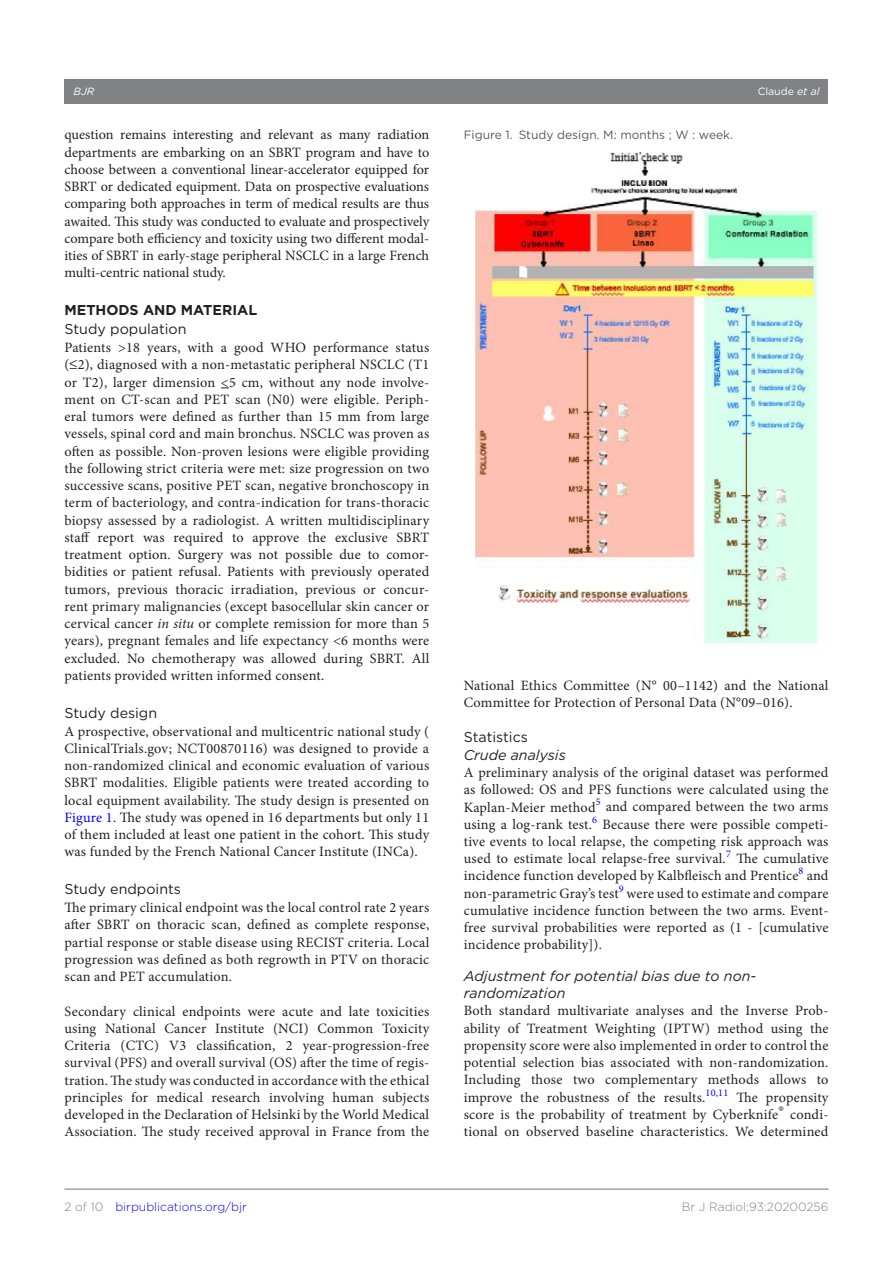
<style>
.page{position:relative;width:893px;height:1263px;background:#fff}
.page>*{position:absolute;margin:0;border:0;box-sizing:border-box;transform-origin:0 0}
.t1{font:14.25px/17.2px "Minion Pro";letter-spacing:.01em;color:#231f20;text-align:justify}
.t2{font:italic 14.25px/17.2px "Gotham";color:#231f20}
.t3{font:14.25px "Gotham";color:#231f20}
.t4{font:700 14.25px "Gotham";color:#231f20}
.t5{font:12px "Gotham";color:#57585a}
.t6{font:300 12px "Gotham";color:#00f}
.t7{font:300 12px "Gotham";color:#808285}
.t8{font:10.5px "Gotham";color:#fff}
.t9{font:italic 10.5px "Gotham";color:#fff}
.s1{font-style:italic}
.s2{color:#00f}
.s3{color:#808285}
</style>
<div class="page">
<hr style="left:64px;top:1188px;width:764px;height:2px;background:#808285">
<div style="left:64px;top:79px;width:764px;height:24px;background:#808285"></div>
<img style="left:475px;top:153px;width:342px;height:489px">
<p class="t9" style="left:74px;top:85px;width:22px">BJR</p>
<p class="t8" style="left:758px;top:85px;width:63px">Claude <span class="s1">et al</span></p>
<p class="t1" style="left:64px;top:126px;width:366px">question remains interesting and relevant as many radiation departments are embarking on an SBRT program and have to choose between a conventional linear-accelerator equipped for SBRT or dedicated equipment. Data on prospective evaluations comparing both approaches in term of medical results are thus awaited. This study was conducted to evaluate and prospectively compare both efficiency and toxicity using two different modal&shy;ities of SBRT in early-stage peripheral NSCLC in a large French multi-centric national study.</p>
<p class="t4" style="left:64px;top:300px;width:194px">METHODS AND MATERIAL</p>
<p class="t3" style="left:64px;top:320px;width:124px">Study population</p>
<p class="t1" style="left:64px;top:339px;width:366px">Patients &gt;18 years, with a good WHO performance status (≤2), diagnosed with a non-metastatic peripheral NSCLC (T1 or T2), larger dimension &lt;5 cm, without any node involve&shy;ment on CT-scan and PET scan (N0) were eligible. Periph&shy;eral tumors were defined as further than 15 mm from large vessels, spinal cord and main bronchus. NSCLC was proven as often as possible. Non-proven lesions were eligible providing the following strict criteria were met: size progression on two successive scans, positive PET scan, negative bronchoscopy in term of bacteriology, and contra-indication for trans-thoracic biopsy assessed by a radiologist. A written multidisciplinary staff report was required to approve the exclusive SBRT treatment option. Surgery was not possible due to comor&shy;bidities or patient refusal. Patients with previously operated tumors, previous thoracic irradiation, previous or concur&shy;rent primary malignancies (except basocellular skin cancer or cervical cancer <span class="s1">in situ</span> or complete remission for more than 5 years), pregnant females and life expectancy &lt;6 months were excluded. No chemotherapy was allowed during SBRT. All patients provided written informed consent.</p>
<p class="t3" style="left:65px;top:703px;width:94px">Study design</p>
<p class="t1" style="left:65px;top:722px;width:366px">A prospective, observational and multicentric national study ( ClinicalTrials.gov; NCT00870116) was designed to provide a non-randomized clinical and economic evaluation of various SBRT modalities. Eligible patients were treated according to local equipment availability. The study design is presented on <span class="s2">Figure 1</span>. The study was opened in 16 departments but only 11 of them included at least one patient in the cohort. This study was funded by the French National Cancer Institute (INCa).</p>
<p class="t3" style="left:65px;top:880px;width:118px">Study endpoints</p>
<p class="t1" style="left:65px;top:899px;width:366px">The primary clinical endpoint was the local control rate 2 years after SBRT on thoracic scan, defined as complete response, partial response or stable disease using RECIST criteria. Local progression was defined as both regrowth in PTV on thoracic scan and PET accumulation.</p>
<p class="t1" style="left:65px;top:1002px;width:366px">Secondary clinical endpoints were acute and late toxicities using National Cancer Institute (NCI) Common Toxicity Criteria (CTC) V3 classification, 2 year-progression-free survival (PFS) and overall survival (OS) after the time of regis&shy;tration. The study was conducted in accordance with the ethical principles for medical research involving human subjects developed in the Declaration of Helsinki by the World Medical Association. The study received approval in France from the</p>
<p class="t5" style="left:464px;top:127px;width:271px">Figure 1. Study design. M: months ; W : week.</p>
<p class="t1" style="left:464px;top:677px;width:366px">National Ethics Committee (N° 00–1142) and the National<br>Committee for Protection of Personal Data (N°09–016).</p>
<p class="t3" style="left:464px;top:728px;width:66px">Statistics</p>
<p class="t2" style="left:464px;top:746px;width:103px">Crude analysis</p>
<p class="t1" style="left:464px;top:764px;width:366px">A preliminary analysis of the original dataset was performed as followed: OS and PFS functions were calculated using the Kaplan-Meier method<sup>5</sup> and compared between the two arms using a log-rank test.<sup>6</sup> Because there were possible competi&shy;tive events to local relapse, the competing risk approach was used to estimate local relapse-free survival.<sup>7</sup> The cumulative incidence function developed by Kalbfleisch and Prentice<sup>8</sup> and non-parametric Gray’s test<sup>9</sup> were used to estimate and compare cumulative incidence function between the two arms. Event&shy;free survival probabilities were reported as (1 - [cumulative incidence probability]).</p>
<p class="t2" style="left:464px;top:967px;width:294px">Adjustment for potential bias due to non&shy;randomization</p>
<p class="t1" style="left:464px;top:1002px;width:366px">Both standard multivariate analyses and the Inverse Prob&shy;ability of Treatment Weighting (IPTW) method using the propensity score were also implemented in order to control the potential selection bias associated with non-randomization.<br>Including those two complementary methods allows to improve the robustness of the results.<sup>10,11</sup> The propensity score is the probability of treatment by Cyberknife<sup>®</sup> condi&shy;tional on observed baseline characteristics. We determined</p>
<p class="t6" style="left:64px;top:1199px;width:184px"><span class="s3">2 of 10</span> birpublications.org/bjr</p>
<p class="t7" style="left:682px;top:1199px;width:148px">Br J Radiol;93:20200256</p>
</div>
